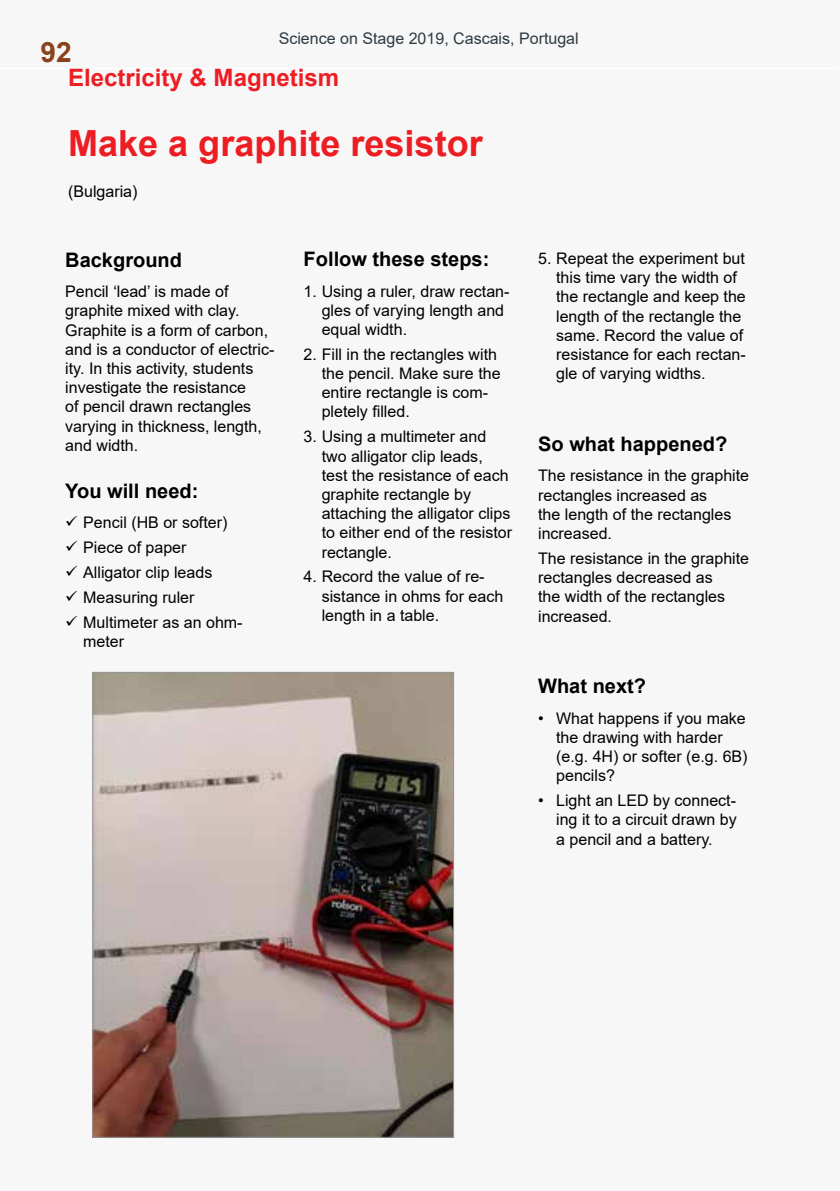
<style>
.page{position:relative;width:840px;height:1191px;background:#fff}
.page>*{position:absolute;margin:0;border:0;box-sizing:border-box;transform-origin:0 0}
.t1{font:700 36px "Arial";color:#ed1d24}
.t2{font:700 28px "Arial";color:#89431c}
.t3{font:700 24px "Arial";color:#ed1d24}
.t4{font:700 20px "Arial";color:#000}
.t5{font:16px/19.2px "Arial";color:#000}
.t6{font:16px "Arial";color:#2e3b42}
</style>
<div class="page">
<div style="left:0;top:0;width:839px;height:68px;background:#f7f7f7"></div>
<div style="left:0;top:70px;width:839px;height:1121px;background:#f7f7f7"></div>
<img style="left:94px;top:674px;width:357px;height:461px">
<hr style="left:838px;top:68px;width:1px;height:1123px;background:#f7f7f7">
<p class="t6" style="left:278px;top:27px;width:301px">Science on Stage 2019, Cascais, Portugal</p>
<h2 class="t2" style="left:40px;top:32px;width:33px">92</h2>
<h3 class="t3" style="left:68px;top:60px;width:272px">Electricity &amp; Magnetism</h3>
<h1 class="t1" style="left:68px;top:118px;width:416px">Make a graphite resistor</h1>
<p class="t5" style="left:68px;top:182px;width:71px">(Bulgaria)</p>
<p class="t4" style="left:65px;top:245px;width:118px">Background</p>
<p class="t5" style="left:65px;top:282px;width:210px">Pencil ‘lead’ is made of graphite mixed with clay.<br>Graphite is a form of carbon, and is a conductor of electric&shy;ity. In this activity, students investigate the resistance<br>of pencil drawn rectangles varying in thickness, length, and width.</p>
<p class="t4" style="left:65px;top:476px;width:134px">You will need:</p>
<p class="t5" style="left:83px;top:510px;width:161px;line-height:24.8px">Pencil (HB or softer)<br>Piece of paper<br>Alligator clip leads<br>Measuring ruler<br>Multimeter as an ohm-</p>
<p class="t5" style="left:83px;top:631px;width:42px">meter</p>
<p class="t4" style="left:303px;top:245px;width:187px">Follow these steps:</p>
<p class="t5" style="left:321px;top:281px;width:189px;text-indent:-18px">1. Using a ruler, draw rectan&shy;gles of varying length and equal width.</p>
<p class="t5" style="left:321px;top:344px;width:180px;text-indent:-18px">2. Fill in the rectangles with the pencil. Make sure the entire rectangle is com&shy;pletely filled.</p>
<p class="t5" style="left:321px;top:427px;width:192px;text-indent:-18px">3. Using a multimeter and two alligator clip leads, test the resistance of each graphite rectangle by attaching the alligator clips to either end of the resistor rectangle.</p>
<p class="t5" style="left:321px;top:567px;width:183px;text-indent:-18px">4. Record the value of re&shy;sistance in ohms for each length in a table.</p>
<p class="t5" style="left:556px;top:249px;width:191px;text-indent:-18px">5. Repeat the experiment but this time vary the width of the rectangle and keep the length of the rectangle the same. Record the value of resistance for each rectan&shy;gle of varying widths.</p>
<p class="t4" style="left:538px;top:430px;width:190px">So what happened?</p>
<p class="t5" style="left:538px;top:466px;width:212px">The resistance in the graphite rectangles increased as<br>the length of the rectangles increased.</p>
<p class="t5" style="left:538px;top:548px;width:212px">The resistance in the graphite rectangles decreased as<br>the width of the rectangles increased.</p>
<p class="t4" style="left:538px;top:672px;width:109px">What next?</p>
<p class="t5" style="left:556px;top:708px;width:193px;text-indent:-18px">• What happens if you make the drawing with harder (e.g. 4H) or softer (e.g. 6B) pencils?</p>
<p class="t5" style="left:556px;top:791px;width:182px;text-align:justify;text-indent:-18px">• Light an LED by connect&shy;ing it to a circuit drawn by a pencil and a battery.</p>
</div>
